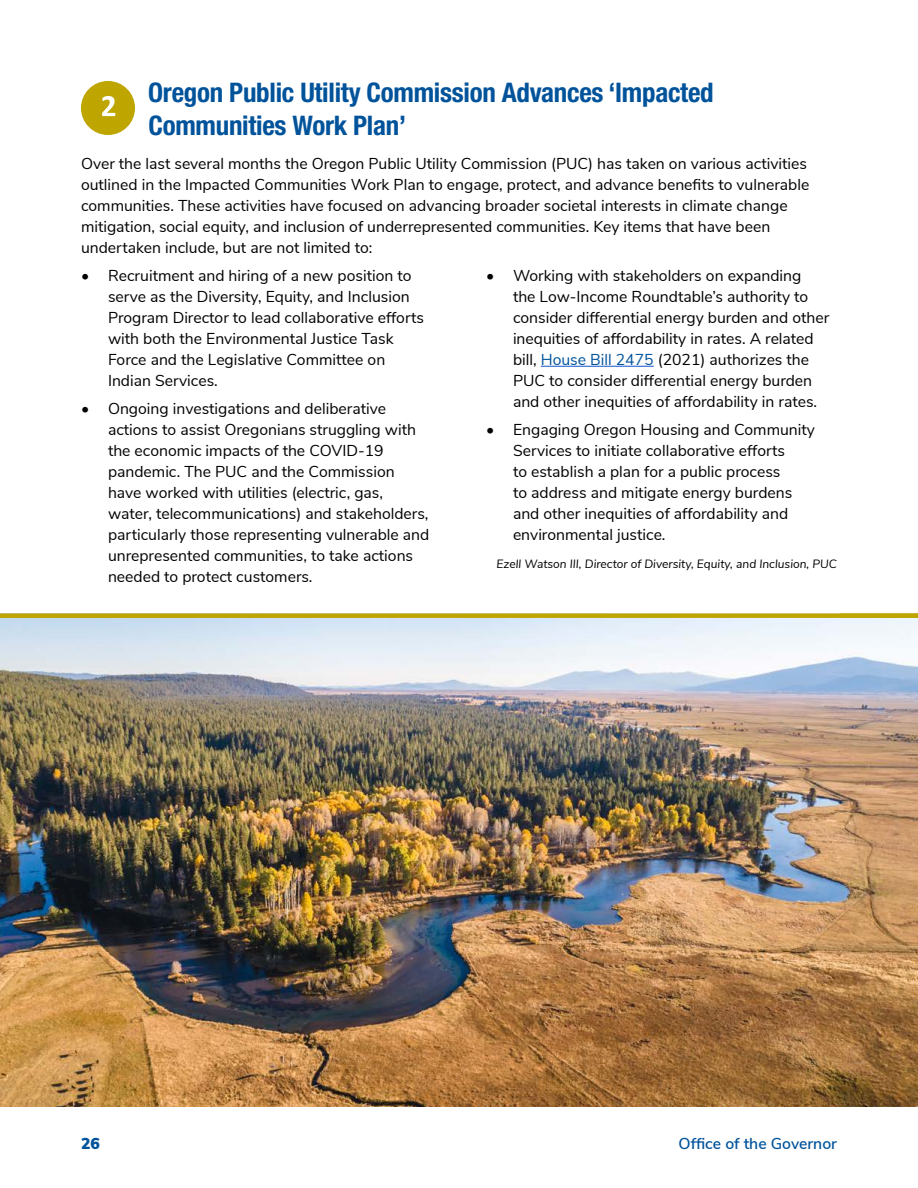
<style>
.page{position:relative;width:918px;height:1188px;background:#fff}
.page>*{position:absolute;margin:0;border:0;box-sizing:border-box;transform-origin:0 0}
.Heading_2{font:700 condensed 27px/32.4px "Helvetica Neue LT Std";letter-spacing:-.01em;color:#00539b}
.Body_SPAN{font:15.75px/21px "Nunito Sans";color:#000}
.t1{font:600 15.75px "Nunito Sans";color:#00539b}
.t2{font:900 15.75px "Nunito Sans";color:#00539b}
.Source{font:italic 12px "Nunito Sans";color:#000}
.s1{color:#00539b}
</style>
<div class="page">
<img style="left:0;top:618px;width:917px;height:489px">
<hr style="left:917px;top:0;width:1px;height:1107px;background:#56b7e3">
<hr style="left:917px;top:616px;width:1px;height:491px;background:#25408f">
<div style="left:81px;top:81px;width:54px;height:54px;background:#bfa500;border-radius:50%"></div>
<svg style="left:102px;top:96px;width:13px;height:20px"></svg>
<hr style="left:541px;top:366px;width:113px;height:1px;background:#15c">
<div style="left:0;top:613px;width:918px;height:5px;background:#bfa500"></div>
<p class="Heading_2" style="left:148px;top:76px;width:567px">Oregon Public Utility Commission Advances ‘Impacted<br>Communities Work Plan’</p>
<p class="Body_SPAN" style="left:81px;top:152px;width:730px">Over the last several months the Oregon Public Utility Commission (PUC) has taken on various activities outlined in the Impacted Communities Work Plan to engage, protect, and advance benefits to vulnerable communities. These activities have focused on advancing broader societal interests in climate change mitigation, social equity, and inclusion of underrepresented communities. Key items that have been undertaken include, but are not limited to:</p>
<p class="Body_SPAN" style="left:108px;top:264px;width:318px;text-indent:-27px">• Recruitment and hiring of a new position to serve as the Diversity, Equity, and Inclusion Program Director to lead collaborative efforts with both the Environmental Justice Task Force and the Legislative Committee on Indian Services.</p>
<p class="Body_SPAN" style="left:108px;top:397px;width:323px;text-indent:-27px">• Ongoing investigations and deliberative actions to assist Oregonians struggling with the economic impacts of the COVID-19 pandemic. The PUC and the Commission have worked with utilities (electric, gas, water, telecommunications) and stakeholders, particularly those representing vulnerable and unrepresented communities, to take actions needed to protect customers.</p>
<p class="Body_SPAN" style="left:513px;top:264px;width:318px;text-indent:-27px">• Working with stakeholders on expanding<br>the Low-Income Roundtable’s authority to consider differential energy burden and other inequities of affordability in rates. A related bill, <span class="s1">House Bill 2475</span> (2021) authorizes the PUC to consider differential energy burden and other inequities of affordability in rates.</p>
<p class="Body_SPAN" style="left:513px;top:418px;width:304px;text-indent:-27px">• Engaging Oregon Housing and Community Services to initiate collaborative efforts<br>to establish a plan for a public process<br>to address and mitigate energy burdens and other inequities of affordability and environmental justice.</p>
<p class="Source" style="left:497px;top:555px;width:342px">Ezell Watson III, Director of Diversity, Equity, and Inclusion, PUC</p>
<p class="t2" style="left:81px;top:1132px;width:20px">26</p>
<p class="t1" style="left:679px;top:1132px;width:160px">Office of the Governor</p>
</div>
